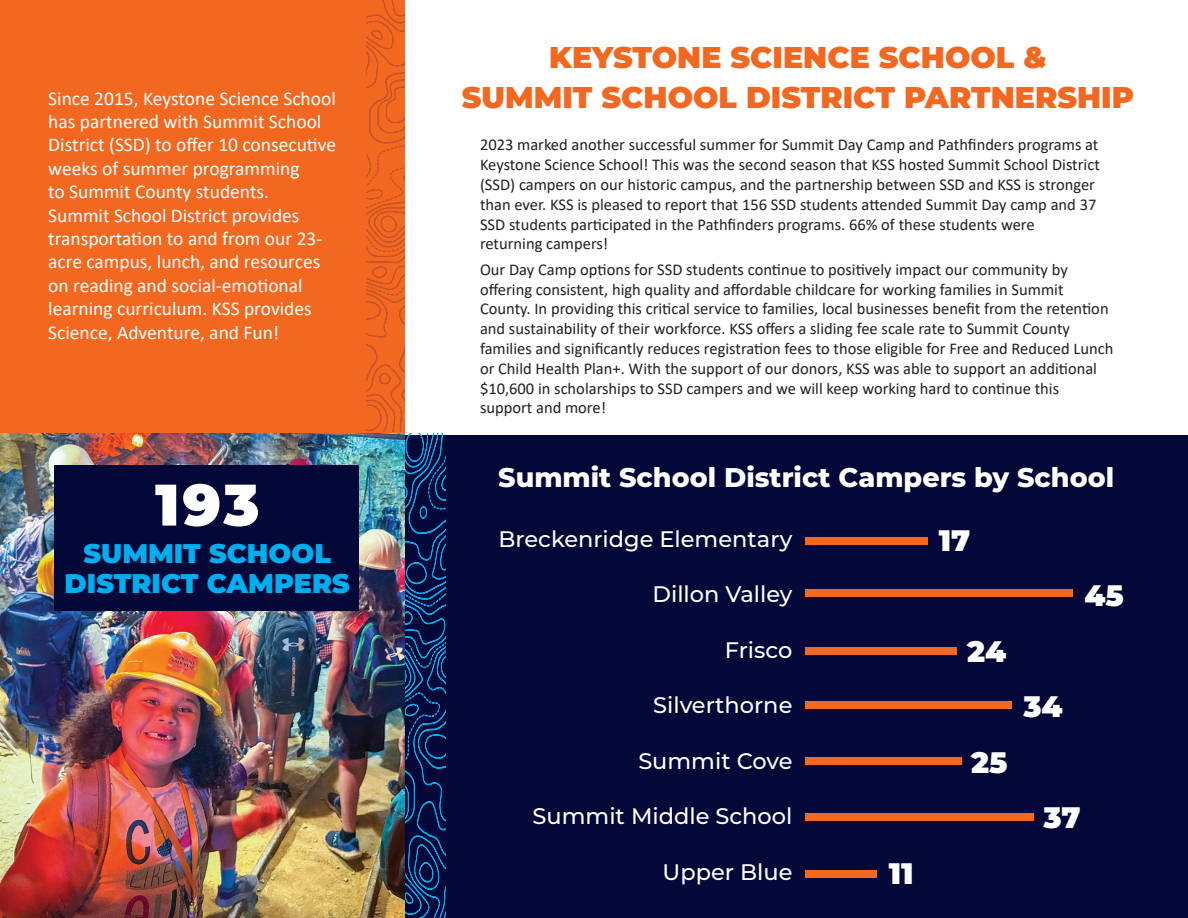
<style>
.page{position:relative;width:1188px;height:918px;background:#fff}
.page>*{position:absolute;margin:0;border:0;box-sizing:border-box;transform-origin:0 0}
.t1{font:900 58.5px "Montserrat";color:#fff}
.t2{font:900 30px "Montserrat";color:#f36821}
.t3{font:900 29.55px "Montserrat";color:#fff}
.t4{font:800 27px "Montserrat";color:#fff}
.t5{font:900 27px/30px "Montserrat";color:#00aeef;text-align:center}
.t6{font:500 22.5px "Montserrat";color:#fff}
.t7{font:19.5px/23.4px "Calibri";color:#fff}
.t8{font:16.5px/19.8px "Calibri";color:#231f20}
</style>
<div class="page">
<div style="left:0;top:0;width:405px;height:435px;background:#f36821"></div>
<div style="left:0;top:435px;width:1188px;height:483px;background:#030838"></div>
<img style="left:0;top:434px;width:367px;height:484px">
<div style="left:54px;top:465px;width:305px;height:146px;background:#030838"></div>
<div style="left:805px;top:589px;width:268px;height:8px;background:#f36821"></div>
<div style="left:805px;top:647px;width:151px;height:8px;background:#f36821"></div>
<div style="left:805px;top:701px;width:206px;height:8px;background:#f36821"></div>
<div style="left:805px;top:757px;width:157px;height:8px;background:#f36821"></div>
<div style="left:805px;top:870px;width:71px;height:8px;background:#f36821"></div>
<div style="left:805px;top:537px;width:123px;height:8px;background:#f36821"></div>
<div style="left:805px;top:814px;width:229px;height:7px;background:#f36821"></div>
<img style="left:367px;top:0;width:79px;height:918px">
<h2 class="t2" style="left:549px;top:34px;width:499px">KEYSTONE SCIENCE SCHOOL &amp;</h2>
<p class="t7" style="left:48px;top:86px;width:289px">Since 2015, Keystone Science School</p>
<h2 class="t2" style="left:462px;top:75px;width:674px">SUMMIT SCHOOL DISTRICT PARTNERSHIP</h2>
<p class="t7" style="left:48px;top:109px;width:289px">has partnered with Summit School<br>District (SSD) to offer 10 consecutive weeks of summer programming<br>to Summit County students.<br>Summit School District provides transportation to and from our 23- acre campus, lunch, and resources on reading and social-emotional learning curriculum. KSS provides<br>Science, Adventure, and Fun!</p>
<p class="t8" style="left:480px;top:135px;width:621px">2023 marked another successful summer for Summit Day Camp and Pathfinders programs at Keystone Science School! This was the second season that KSS hosted Summit School District (SSD) campers on our historic campus, and the partnership between SSD and KSS is stronger than ever. KSS is pleased to report that 156 SSD students attended Summit Day camp and 37<br>SSD students participated in the Pathfinders programs. 66% of these students were returning campers!</p>
<p class="t8" style="left:480px;top:259px;width:635px">Our Day Camp options for SSD students continue to positively impact our community by offering consistent, high quality and affordable childcare for working families in Summit County. In providing this critical service to families, local businesses benefit from the retention and sustainability of their workforce. KSS offers a sliding fee scale rate to Summit County families and significantly reduces registration fees to those eligible for Free and Reduced Lunch or Child Health Plan+. With the support of our donors, KSS was able to support an additional $10,600 in scholarships to SSD campers and we will keep working hard to continue this support and more!</p>
<h1 class="t1" style="left:155px;top:461px;width:106px">193</h1>
<h3 class="t5" style="left:65px;top:537px;width:287px">SUMMIT SCHOOL<br>DISTRICT CAMPERS</h3>
<h3 class="t4" style="left:498px;top:458px;width:618px">Summit School District Campers by School</h3>
<h3 class="t6" style="left:499px;top:523px;width:296px">Breckenridge Elementary</h3>
<h3 class="t6" style="left:652px;top:579px;width:142px">Dillon Valley</h3>
<h3 class="t6" style="left:725px;top:634px;width:69px">Frisco</h3>
<h3 class="t6" style="left:653px;top:690px;width:141px">Silverthorne</h3>
<h3 class="t6" style="left:638px;top:745px;width:156px">Summit Cove</h3>
<h3 class="t6" style="left:533px;top:801px;width:261px">Summit Middle School</h3>
<h3 class="t6" style="left:663px;top:856px;width:131px">Upper Blue</h3>
<h3 class="t3" style="left:939px;top:518px;width:33px">17</h3>
<h3 class="t3" style="left:1084px;top:573px;width:41px">45</h3>
<h3 class="t3" style="left:967px;top:629px;width:41px">24</h3>
<h3 class="t3" style="left:1023px;top:684px;width:41px">34</h3>
<h3 class="t3" style="left:971px;top:740px;width:38px">25</h3>
<h3 class="t3" style="left:1044px;top:795px;width:39px">37</h3>
<h3 class="t3" style="left:889px;top:851px;width:26px">11</h3>
</div>
